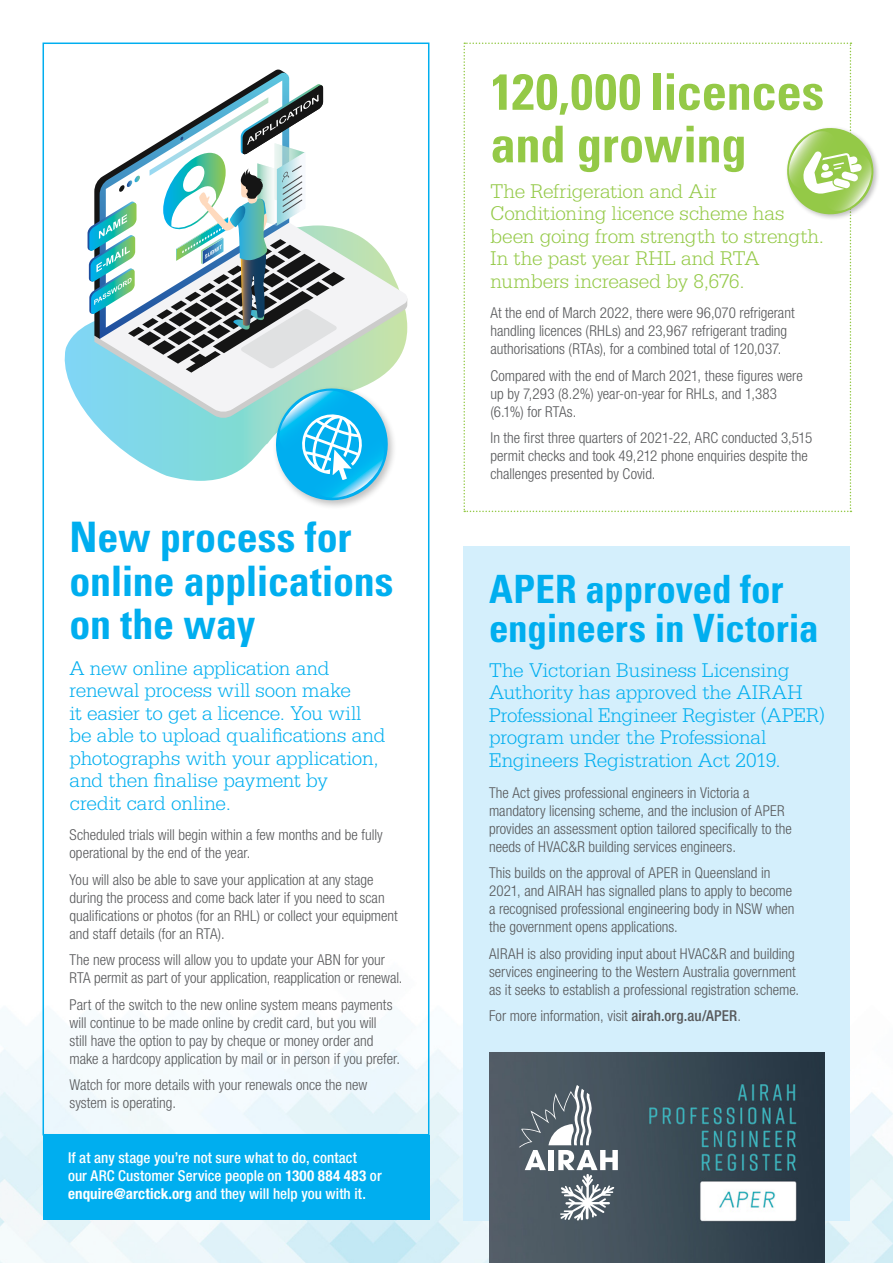
<style>
.page{position:relative;width:893px;height:1263px;background:#fff}
.page>*{position:absolute;margin:0;border:0;box-sizing:border-box;transform-origin:0 0}
.t1{font:700 condensed 50.7px/52.5px "Univers";letter-spacing:-.005em;color:#94c947}
.t2{font:700 condensed 42px/43.5px "Univers";letter-spacing:-.005em;color:#00aeef}
.t3{font:700 condensed 39px/39px "Univers";letter-spacing:-.005em;color:#00aeef}
.t4{font:300 21px/22.5px "Serifa";letter-spacing:-.01em;color:#00aeef}
.t5{font:300 21px/22.5px "Serifa";letter-spacing:-.005em;color:#94c947}
.t6{font:300 condensed 15px/18px "Helvetica Neue LT Std";color:#58595b}
.t7{font:500 condensed 15px/18px "Helvetica Neue LT Std";letter-spacing:.005em;color:#fff}
.s1{font-weight:700}
.s2{font-weight:500}
</style>
<div class="page">
<img style="left:0;top:810px;width:893px;height:453px">
<div style="left:43px;top:43px;width:386px;height:1092px;border:2px solid #00aeef"></div>
<div style="left:43px;top:1135px;width:386px;height:85px;background:#00aeef"></div>
<div style="left:463px;top:546px;width:387px;height:674px;background:#d4effc"></div>
<svg style="left:65px;top:231px;width:204px;height:250px"></svg>
<svg style="left:94px;top:230px;width:313px;height:183px"></svg>
<svg style="left:88px;top:81px;width:257px;height:292px"></svg>
<img style="left:489px;top:1052px;width:335px;height:211px">
<svg style="left:519px;top:1085px;width:99px;height:136px;background:#717b83"></svg>
<svg style="left:463px;top:43px;width:415px;height:469px"></svg>
<div style="left:272px;top:385px;width:126px;height:125px;background:#fff"></div>
<svg style="left:269px;top:381px;width:126px;height:126px"></svg>
<h2 class="t2" style="left:70px;top:515px;width:325px">New process for online applications on the way</h2>
<h3 class="t4" style="left:70px;top:657px;width:317px">A new online application and renewal process will soon make<br>it easier to get a licence. You will be able to upload qualifications and photographs with your application, and then finalise payment by<br>credit card online.</h3>
<p class="t6" style="left:70px;top:826px;width:315px">Scheduled trials will begin within a few months and be fully operational by the end of the year.</p>
<p class="t6" style="left:70px;top:870px;width:330px">You will also be able to save your application at any stage during the process and come back later if you need to scan qualifications or photos (for an RHL) or collect your equipment and staff details (for an RTA).</p>
<p class="t6" style="left:70px;top:951px;width:334px">The new process will allow you to update your ABN for your<br>RTA permit as part of your application, reapplication or renewal.</p>
<p class="t6" style="left:70px;top:995px;width:332px">Part of the switch to the new online system means payments will continue to be made online by credit card, but you will<br>still have the option to pay by cheque or money order and make a hardcopy application by mail or in person if you prefer.</p>
<p class="t6" style="left:70px;top:1076px;width:299px">Watch for more details with your renewals once the new system is operating.</p>
<p class="t7" style="left:68px;top:1149px;width:315px">If at any stage you’re not sure what to do, contact<br>our ARC Customer Service people on <span class="s1">1300 884 483</span> or <span class="s1">enquire@arctick.org</span> and they will help you with it.</p>
<h1 class="t1" style="left:490px;top:65px;width:335px">120,000 licences and growing</h1>
<h3 class="t5" style="left:490px;top:180px;width:335px">The Refrigeration and Air<br>Conditioning licence scheme has been going from strength to strength.<br>In the past year RHL and RTA numbers increased by 8,676.</h3>
<p class="t6" style="left:490px;top:304px;width:306px">At the end of March 2022, there were 96,070 refrigerant handling licences (RHLs) and 23,967 refrigerant trading authorisations (RTAs), for a combined total of 120,037.</p>
<p class="t6" style="left:490px;top:366px;width:314px">Compared with the end of March 2021, these figures were up by 7,293 (8.2%) year-on-year for RHLs, and 1,383 (6.1%) for RTAs.</p>
<p class="t6" style="left:490px;top:429px;width:323px">In the first three quarters of 2021-22, ARC conducted 3,515 permit checks and took 49,212 phone enquiries despite the challenges presented by Covid.</p>
<h3 class="t3" style="left:489px;top:569px;width:331px">APER approved for engineers in Victoria</h3>
<h3 class="t4" style="left:489px;top:659px;width:337px">The Victorian Business Licensing Authority has approved the AIRAH Professional Engineer Register (APER) program under the Professional Engineers Registration Act 2019.</h3>
<p class="t6" style="left:489px;top:783px;width:304px">The Act gives professional engineers in Victoria a mandatory licensing scheme, and the inclusion of APER provides an assessment option tailored specifically to the needs of HVAC&amp;R building services engineers.</p>
<p class="t6" style="left:489px;top:864px;width:307px">This builds on the approval of APER in Queensland in 2021, and AIRAH has signalled plans to apply to become a recognised professional engineering body in NSW when the government opens applications.</p>
<p class="t6" style="left:489px;top:944px;width:312px">AIRAH is also providing input about HVAC&amp;R and building services engineering to the Western Australia government as it seeks to establish a professional registration scheme.</p>
<p class="t6" style="left:489px;top:1007px;width:254px">For more information, visit <span class="s2">airah.org.au/APER</span>.</p>
</div>
